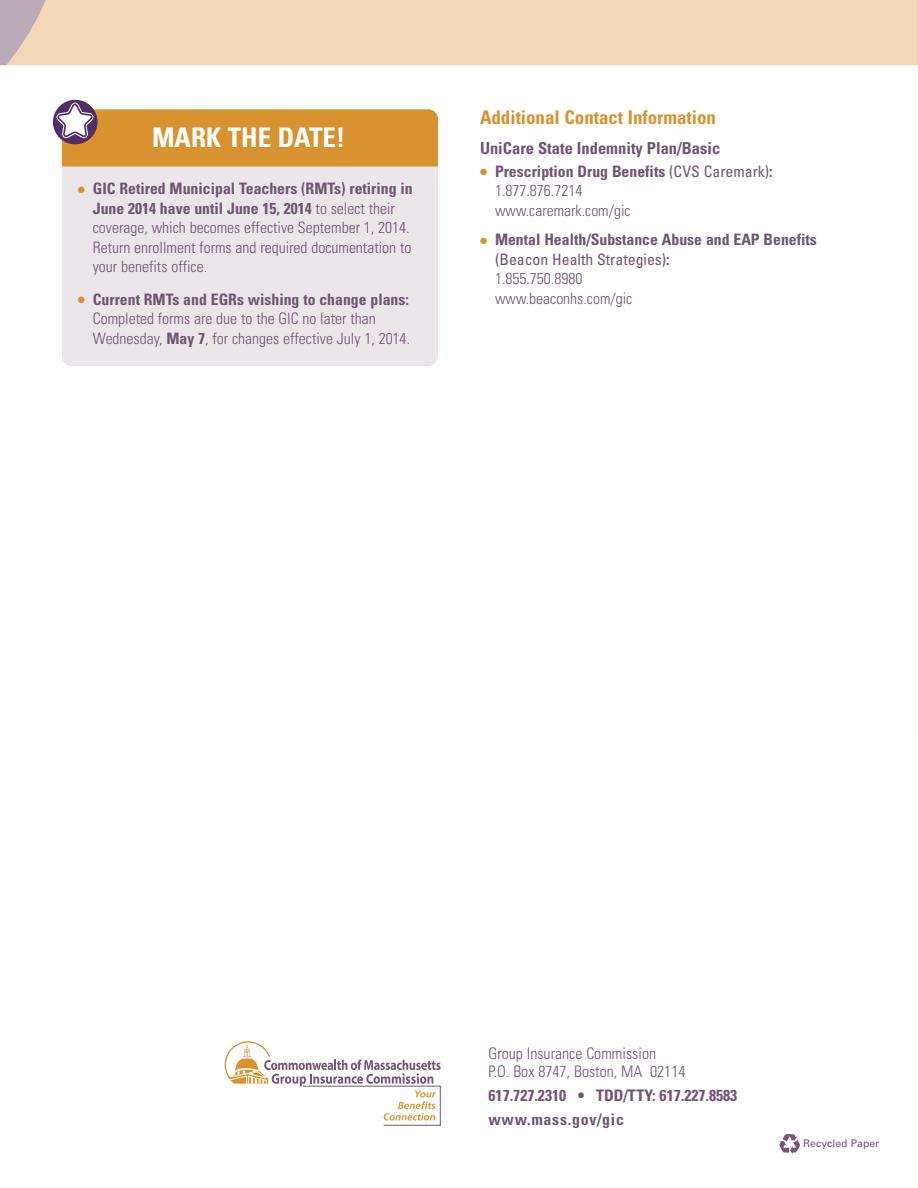
<style>
.page{position:relative;width:918px;height:1188px;background:#fff}
.page>*{position:absolute;margin:0;border:0;box-sizing:border-box;transform-origin:0 0}
.t1{font:700 condensed 27px "Univers";color:#fff}
.t2{font:700 condensed 18.9px "Univers";color:#d89330}
.t3{font:700 condensed 16.5px "Univers";color:#715473}
.t4{font:300 condensed 15.9px/18px "Univers";color:#715473}
.t5{font:700 condensed 15.9px/24px "Univers";color:#715473}
.t6{font:300 condensed 15.75px/19.5px "Univers";color:#715473}
.t7{font:700 condensed 15.75px/19.5px "Univers";color:#715473}
.t8{font:10.5px "Univers";color:#715473}
.s1{color:#d89330}
.s2{font-weight:700}
.s3{font-weight:400}
.s4{font-weight:300}
</style>
<div class="page">
<div style="left:77px;top:0;width:840px;height:65px;background:#f2d8b6"></div>
<svg style="left:0;top:0;width:77px;height:65px;background:#ddc7b6"></svg>
<svg style="left:917px;top:0;width:1px;height:676px"></svg>
<div style="left:62px;top:109px;width:376px;height:257px;background:#eae6ea;border-radius:10px"></div>
<svg style="left:53px;top:100px;width:45px;height:44px"></svg>
<svg style="left:57px;top:103px;width:381px;height:63px;background:#d89d4c"></svg>
<svg style="left:225px;top:1041px;width:216px;height:85px"></svg>
<svg style="left:779px;top:1134px;width:21px;height:20px"></svg>
<h1 class="t1" style="left:152px;top:128px;width:195px">MARK THE DATE!</h1>
<p class="t6" style="left:93px;top:180px;width:321px;text-indent:-15px"><span class="s1">●</span> <span class="s2">GIC Retired Municipal Teachers (RMTs) retiring in June 2014 have until June 15, 2014</span> to select their coverage, which becomes effective September 1, 2014.<br>Return enrollment forms and required documentation to your benefits office.</p>
<p class="t6" style="left:93px;top:291px;width:319px;text-indent:-15px"><span class="s1">●</span> <span class="s2">Current RMTs and EGRs wishing to change plans:<br></span>Completed forms are due to the GIC no later than<br>Wednesday, <span class="s2">May 7</span>, for changes effective July 1, 2014.</p>
<p class="t2" style="left:480px;top:111px;width:238px">Additional Contact Information</p>
<p class="t3" style="left:480px;top:142px;width:242px">UniCare State Indemnity Plan/Basic</p>
<p class="t6" style="left:495px;top:163px;width:279px;text-indent:-15px"><span class="s1">●</span> <span class="s2">Prescription Drug Benefits</span> <span class="s3">(CVS Caremark)</span><span class="s2">:<br></span>1.877.876.7214<br>www.caremark.com/gic</p>
<p class="t7" style="left:495px;top:231px;width:323px;text-indent:-15px"><span class="s1">●</span> Mental Health/Substance Abuse and EAP Benefits <span class="s3">(Beacon Health Strategies)</span>:<br><span class="s4">1.855.750.8980<br>www.beaconhs.com/gic</span></p>
<p class="t4" style="left:489px;top:1046px;width:198px">Group Insurance Commission<br>P.O. Box 8747, Boston, MA 02114</p>
<p class="t5" style="left:489px;top:1085px;width:250px">617.727.2310 • TDD/TTY: 617.227.8583 www.mass.gov/gic</p>
<p class="t8" style="left:803px;top:1139px;width:78px">Recycled Paper</p>
</div>
